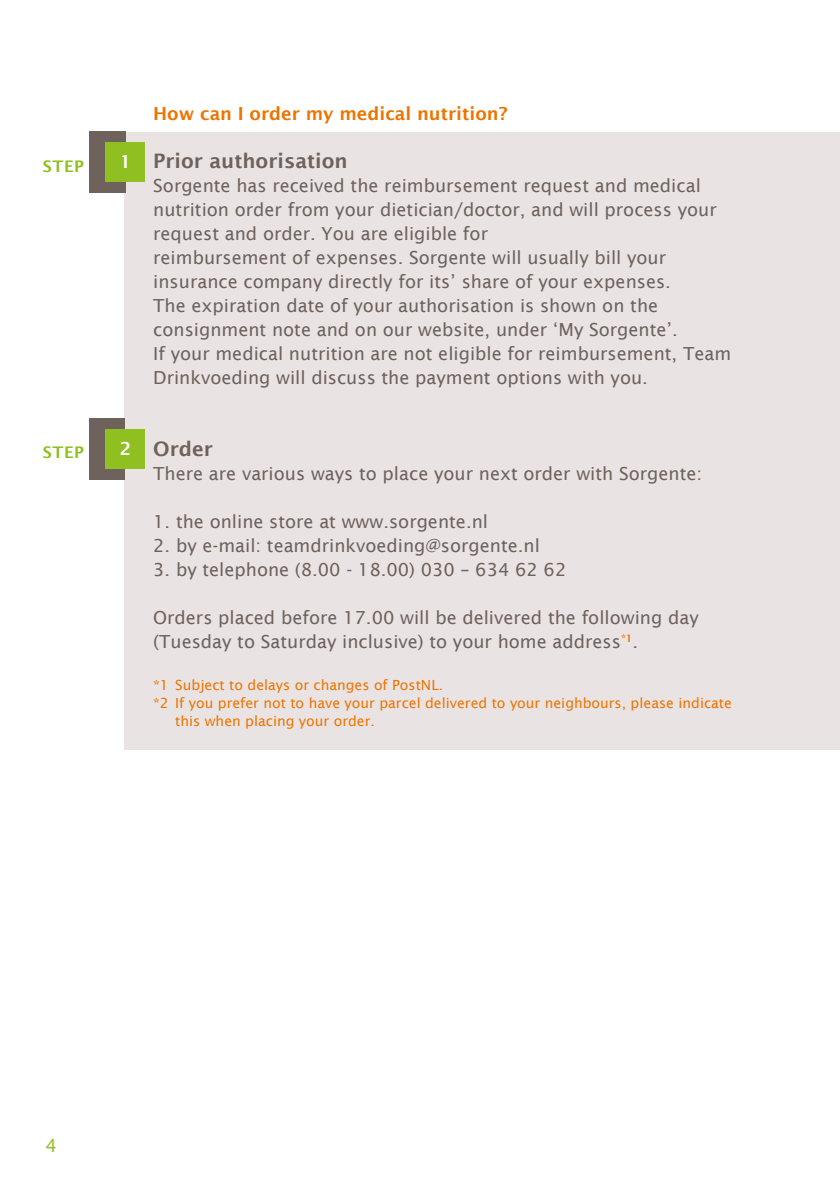
<style>
.page{position:relative;width:840px;height:1191px;background:#fff}
.page>*{position:absolute;margin:0;border:0;box-sizing:border-box;transform-origin:0 0}
.t1{font:600 20px "Lucida Sans";color:#6f615c}
.t2{font:18px/24px "Lucida Sans";color:#6f615c}
.t3{font:600 18px "Lucida Sans";color:#ee7402}
.t4{font:600 18px "Lucida Sans";color:#fff}
.t5{font:18px "Lucida Sans";color:#90bf21}
.t6{font:600 16px "Lucida Sans";letter-spacing:.03em;color:#90bf21}
.t7{font:14px "Lucida Sans";color:#ee7402}
</style>
<div class="page">
<div style="left:125px;top:132px;width:714px;height:269px;background:#e9e4e3"></div>
<div style="left:125px;top:401px;width:714px;height:348px;background:#e9e4e3"></div>
<div style="left:89px;top:132px;width:36px;height:61px;background:#6f615c"></div>
<div style="left:105px;top:142px;width:40px;height:40px;background:#90bf21"></div>
<div style="left:89px;top:418px;width:36px;height:61px;background:#6f615c"></div>
<div style="left:105px;top:429px;width:40px;height:39px;background:#90bf21"></div>
<p class="t6" style="left:43px;top:157px;width:43px">STEP</p>
<p class="t4" style="left:120px;top:151px;width:13px">1</p>
<p class="t6" style="left:43px;top:443px;width:43px">STEP</p>
<p class="t4" style="left:120px;top:438px;width:13px">2</p>
<p class="t3" style="left:153px;top:103px;width:356px">How can I order my medical nutrition?</p>
<p class="t1" style="left:153px;top:149px;width:196px">Prior authorisation</p>
<p class="t2" style="left:153px;top:174px;width:579px">Sorgente has received the reimbursement request and medical nutrition order from your dietician/doctor, and will process your request and order. You are eligible for<br>reimbursement of expenses. Sorgente will usually bill your insurance company directly for its’ share of your expenses.<br>The expiration date of your authorisation is shown on the consignment note and on our website, under ‘My Sorgente’.<br>If your medical nutrition are not eligible for reimbursement, Team Drinkvoeding will discuss the payment options with you.</p>
<p class="t1" style="left:153px;top:437px;width:61px">Order</p>
<p class="t2" style="left:153px;top:462px;width:550px">There are various ways to place your next order with Sorgente:</p>
<p class="t2" style="left:153px;top:510px;width:336px">1. the online store at www.sorgente.nl</p>
<p class="t2" style="left:153px;top:534px;width:388px">2. by e-mail: teamdrinkvoeding@sorgente.nl</p>
<p class="t2" style="left:153px;top:558px;width:414px">3. by telephone (8.00 - 18.00) 030 – 634 62 62</p>
<p class="t2" style="left:153px;top:606px;width:546px">Orders placed before 17.00 will be delivered the following day (Tuesday to Saturday inclusive) to your home address<sup>*1</sup>.</p>
<p class="t7" style="left:153px;top:677px;width:291px">*1 Subject to delays or changes of PostNL.</p>
<p class="t7" style="left:153px;top:695px;width:580px">*2 If you prefer not to have your parcel delivered to your neighbours, please indicate</p>
<p class="t7" style="left:175px;top:713px;width:201px">this when placing your order.</p>
<p class="t5" style="left:45px;top:1135px;width:13px">4</p>
</div>
